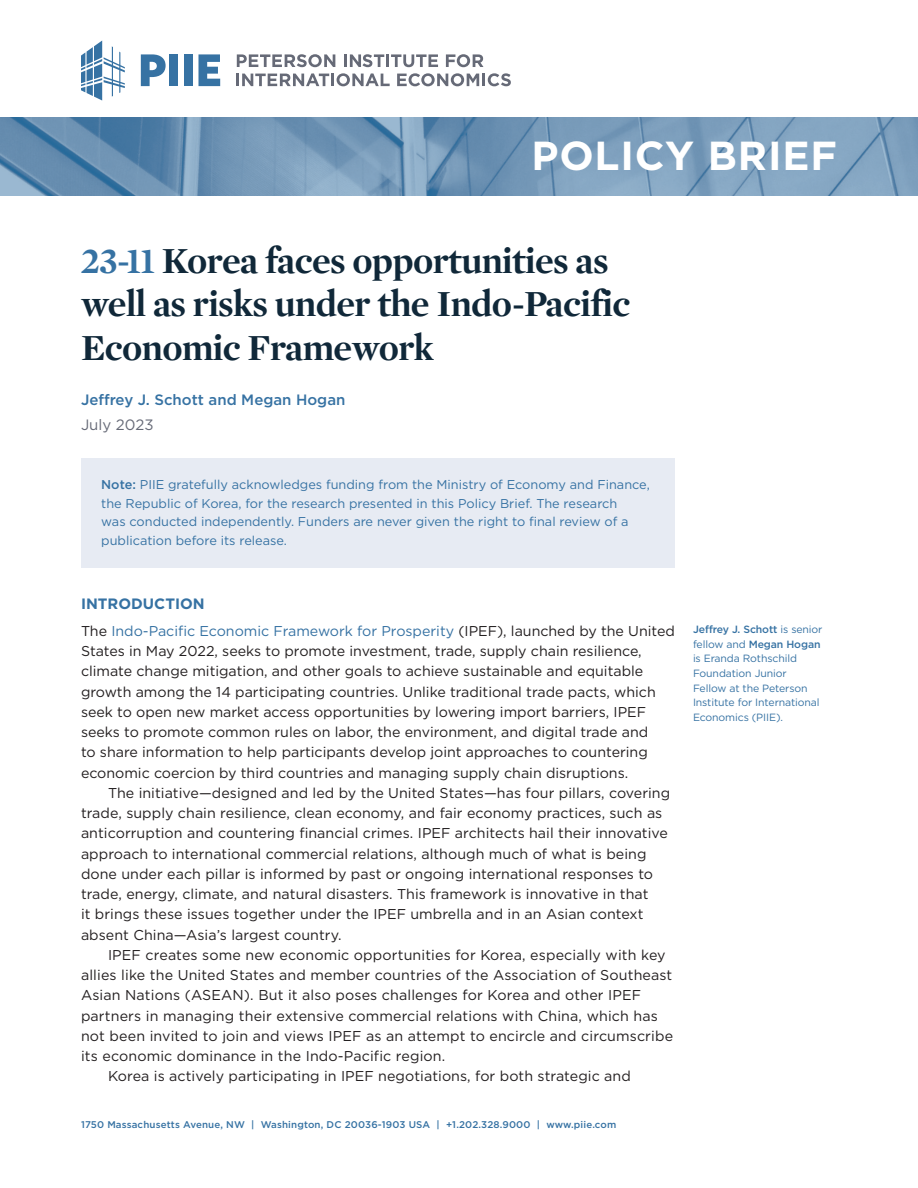
<style>
.page{position:relative;width:918px;height:1188px;background:#fff}
.page>*{position:absolute;margin:0;border:0;box-sizing:border-box;transform-origin:0 0}
.t1{font:700 40.5px "Gotham";letter-spacing:.02em;color:#fff}
.Title__No_Subtitle{font:700 37.5px/43.5px "Mercury Display";letter-spacing:-.015em;color:#102839}
.Author_Name_s{font:500 15px "Gotham";color:#3672a3}
.Heading_1{font:700 15px "Gotham";color:#3672a3}
.Date{font:15px "Gotham";color:#666a77}
.Body{font:14.25px/20.2px "Gotham";letter-spacing:.005em;color:#231f20}
.Body__First{font:14.25px/20.2px "Gotham";color:#231f20}
.Abstract_Note{font:12.75px/18.8px "Gotham";color:#3672a3}
.Author_Details{font:10.5px/14.7px "Gotham";letter-spacing:-.01em;color:#3672a3}
.t2{font:500 9.75px "Gotham";letter-spacing:.015em;color:#3672a3}
.s1{color:#3672a3}
.s2{font-weight:500}
</style>
<div class="page">
<img style="left:0;top:117px;width:918px;height:79px">
<svg style="left:237px;top:54px;width:98px;height:13px"></svg>
<svg style="left:344px;top:54px;width:94px;height:13px"></svg>
<svg style="left:446px;top:54px;width:38px;height:13px"></svg>
<svg style="left:236px;top:73px;width:154px;height:13px"></svg>
<svg style="left:397px;top:73px;width:114px;height:13px"></svg>
<svg style="left:141px;top:54px;width:25px;height:32px"></svg>
<div style="left:170px;top:54px;width:8px;height:32px;background:#3672a3"></div>
<div style="left:184px;top:54px;width:9px;height:32px;background:#3672a3"></div>
<svg style="left:198px;top:54px;width:22px;height:32px"></svg>
<svg style="left:81px;top:41px;width:44px;height:60px"></svg>
<div style="left:81px;top:459px;width:594px;height:109px;background:#e7ebf3"></div>
<h1 class="t1" style="left:531px;top:129px;width:307px">POLICY BRIEF</h1>
<p class="Title__No_Subtitle" style="left:81px;top:237px;width:551px"><span class="s1">23-11</span> Korea faces opportunities as well as risks under the Indo-Pacific<br>Economic Framework</p>
<p class="Author_Name_s" style="left:81px;top:390px;width:266px">Jeffrey J. Schott and Megan Hogan</p>
<p class="Date" style="left:81px;top:415px;width:74px">July 2023</p>
<p class="Abstract_Note" style="left:101px;top:475px;width:550px"><span class="s2">Note:</span> PIIE gratefully acknowledges funding from the Ministry of Economy and Finance, the Republic of Korea, for the research presented in this Policy Brief. The research<br>was conducted independently. Funders are never given the right to final review of a publication before its release.</p>
<p class="Heading_1" style="left:81px;top:594px;width:125px">INTRODUCTION</p>
<p class="Body__First" style="left:81px;top:620px;width:596px">The <span class="s1">Indo-Pacific Economic Framework for Prosperity</span> (IPEF), launched by the United States in May 2022, seeks to promote investment, trade, supply chain resilience, climate change mitigation, and other goals to achieve sustainable and equitable growth among the 14 participating countries. Unlike traditional trade pacts, which seek to open new market access opportunities by lowering import barriers, IPEF seeks to promote common rules on labor, the environment, and digital trade and<br>to share information to help participants develop joint approaches to countering economic coercion by third countries and managing supply chain disruptions.</p>
<p class="Body" style="left:81px;top:782px;width:591px;text-indent:27px">The initiative—designed and led by the United States—has four pillars, covering trade, supply chain resilience, clean economy, and fair economy practices, such as anticorruption and countering financial crimes. IPEF architects hail their innovative approach to international commercial relations, although much of what is being done under each pillar is informed by past or ongoing international responses to trade, energy, climate, and natural disasters. This framework is innovative in that<br>it brings these issues together under the IPEF umbrella and in an Asian context absent China—Asia’s largest country.</p>
<p class="Body" style="left:81px;top:944px;width:594px;text-indent:27px">IPEF creates some new economic opportunities for Korea, especially with key allies like the United States and member countries of the Association of Southeast Asian Nations (ASEAN). But it also poses challenges for Korea and other IPEF partners in managing their extensive commercial relations with China, which has not been invited to join and views IPEF as an attempt to encircle and circumscribe its economic dominance in the Indo-Pacific region.</p>
<p class="Body" style="left:108px;top:1066px;width:524px">Korea is actively participating in IPEF negotiations, for both strategic and</p>
<p class="t2" style="left:81px;top:1118px;width:537px">1750 Massachusetts Avenue, NW | Washington, DC 20036-1903 USA | +1.202.328.9000 | www.piie.com</p>
<p class="Author_Details" style="left:693px;top:622px;width:131px"><span class="s2">Jeffrey J. Schott</span> is senior fellow and <span class="s2">Megan Hogan </span>is Eranda Rothschild<br>Foundation Junior<br>Fellow at the Peterson<br>Institute for International<br>Economics (PIIE).</p>
</div>
